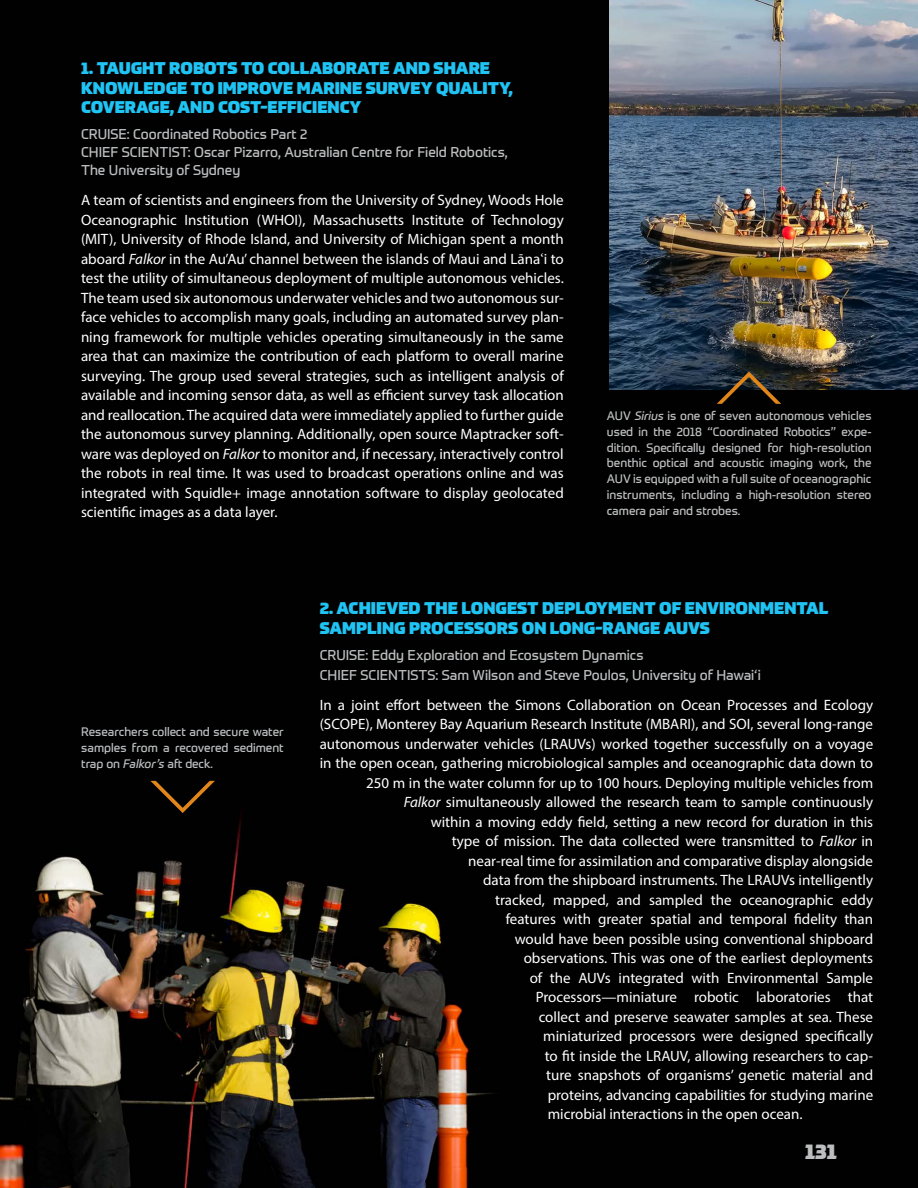
<style>
.page{position:relative;width:918px;height:1188px;background:#fff}
.page>*{position:absolute;margin:0;border:0;box-sizing:border-box;transform-origin:0 0}
.t1{font:900 21px "Prometo";color:#bcbec0}
.t2{font:900 16.5px/19.5px "Prometo";color:#20c4f4}
.t3{font:15px/19.5px "Myriad Pro";color:#fff;text-align:justify}
.t4{font:13.8px/18px "Prometo";color:#bcbec0}
.t5{font:12px/15.8px "Prometo";color:#bcbec0;text-align:justify}
.s1{font-style:italic}
.s2{font-family:"Minion Pro"}
</style>
<div class="page">
<img style="left:0;top:0;width:918px;height:1188px">
<img style="left:609px;top:0;width:309px;height:389px">
<svg style="left:717px;top:372px;width:64px;height:32px;background:#31281b"></svg>
<svg style="left:150px;top:781px;width:65px;height:32px;background:#221404"></svg>
<p class="t2" style="left:81px;top:59px;width:433px">1. TAUGHT ROBOTS TO COLLABORATE AND SHARE<br>KNOWLEDGE TO IMPROVE MARINE SURVEY QUALITY,<br>COVERAGE, AND COST-EFFICIENCY</p>
<p class="t4" style="left:81px;top:125px;width:428px">CRUISE: Coordinated Robotics Part 2<br>CHIEF SCIENTIST: Oscar Pizarro, Australian Centre for Field Robotics,<br>The University of Sydney</p>
<p class="t3" style="left:81px;top:190px;width:484px">A team of scientists and engineers from the University of Sydney, Woods Hole Oceanographic Institution (WHOI), Massachusetts Institute of Technology (MIT), University of Rhode Island, and University of Michigan spent a month aboard <span class="s1">Falkor</span> in the Au’Au’ channel between the islands of Maui and Lāna<span class="s2">‘</span>i to test the utility of simultaneous deployment of multiple autonomous vehicles.<br>The team used six autonomous underwater vehicles and two autonomous sur&shy;face vehicles to accomplish many goals, including an automated survey plan&shy;ning framework for multiple vehicles operating simultaneously in the same area that can maximize the contribution of each platform to overall marine surveying. The group used several strategies, such as intelligent analysis of available and incoming sensor data, as well as efficient survey task allocation and reallocation. The acquired data were immediately applied to further guide the autonomous survey planning. Additionally, open source Maptracker soft&shy;ware was deployed on <span class="s1">Falkor</span> to monitor and, if necessary, interactively control the robots in real time. It was used to broadcast operations online and was integrated with Squidle+ image annotation software to display geolocated scientific images as a data layer.</p>
<p class="t5" style="left:607px;top:408px;width:266px">AUV <span class="s1">Sirius</span> is one of seven autonomous vehicles used in the 2018 “Coordinated Robotics” expe&shy;dition. Specifically designed for high-resolution benthic optical and acoustic imaging work, the AUV is equipped with a full suite of oceanographic instruments, including a high-resolution stereo camera pair and strobes.</p>
<p class="t5" style="left:81px;top:724px;width:204px">Researchers collect and secure water samples from a recovered sediment trap on <span class="s1">Falkor’s</span> aft deck.</p>
<p class="t2" style="left:320px;top:598px;width:510px">2. ACHIEVED THE LONGEST DEPLOYMENT OF ENVIRONMENTAL<br>SAMPLING PROCESSORS ON LONG-RANGE AUVS</p>
<p class="t4" style="left:320px;top:644px;width:443px;line-height:20.2px">CRUISE: Eddy Exploration and Ecosystem Dynamics<br>CHIEF SCIENTISTS: Sam Wilson and Steve Poulos, University of Hawai‘i</p>
<p class="t3" style="left:320px;top:695px;width:555px">In a joint effort between the Simons Collaboration on Ocean Processes and Ecology</p>
<p class="t3" style="left:320px;top:714px;width:555px">(SCOPE), Monterey Bay Aquarium Research Institute (MBARI), and SOI, several long-range</p>
<p class="t3" style="left:320px;top:734px;width:555px">autonomous underwater vehicles (LRAUVs) worked together successfully on a voyage</p>
<p class="t3" style="left:320px;top:753px;width:555px">in the open ocean, gathering microbiological samples and oceanographic data down to</p>
<p class="t3" style="left:366px;top:773px;width:508px">250 m in the water column for up to 100 hours. Deploying multiple vehicles from</p>
<p class="t3" style="left:404px;top:792px;width:471px"><span class="s1">Falkor</span> simultaneously allowed the research team to sample continuously</p>
<p class="t3" style="left:431px;top:812px;width:444px">within a moving eddy field, setting a new record for duration in this</p>
<p class="t3" style="left:452px;top:831px;width:423px">type of mission. The data collected were transmitted to <span class="s1">Falkor</span> in</p>
<p class="t3" style="left:468px;top:851px;width:406px">near-real time for assimilation and comparative display alongside</p>
<p class="t3" style="left:483px;top:870px;width:391px">data from the shipboard instruments. The LRAUVs intelligently</p>
<p class="t3" style="left:495px;top:890px;width:379px">tracked, mapped, and sampled the oceanographic eddy</p>
<p class="t3" style="left:506px;top:909px;width:369px">features with greater spatial and temporal fidelity than</p>
<p class="t3" style="left:515px;top:929px;width:360px">would have been possible using conventional shipboard</p>
<p class="t3" style="left:524px;top:948px;width:351px">observations. This was one of the earliest deployments</p>
<p class="t3" style="left:530px;top:968px;width:345px">of the AUVs integrated with Environmental Sample</p>
<p class="t3" style="left:536px;top:987px;width:339px">Processors—miniature robotic laboratories that</p>
<p class="t3" style="left:539px;top:1007px;width:336px">collect and preserve seawater samples at sea. These</p>
<p class="t3" style="left:543px;top:1026px;width:331px">miniaturized processors were designed specifically</p>
<p class="t3" style="left:545px;top:1046px;width:330px">to fit inside the LRAUV, allowing researchers to cap-</p>
<p class="t3" style="left:546px;top:1065px;width:328px">ture snapshots of organisms’ genetic material and</p>
<p class="t3" style="left:548px;top:1085px;width:327px">proteins, advancing capabilities for studying marine</p>
<p class="t3" style="left:548px;top:1104px;width:256px">microbial interactions in the open ocean.</p>
<h1 class="t1" style="left:805px;top:1138px;width:33px">131</h1>
</div>
